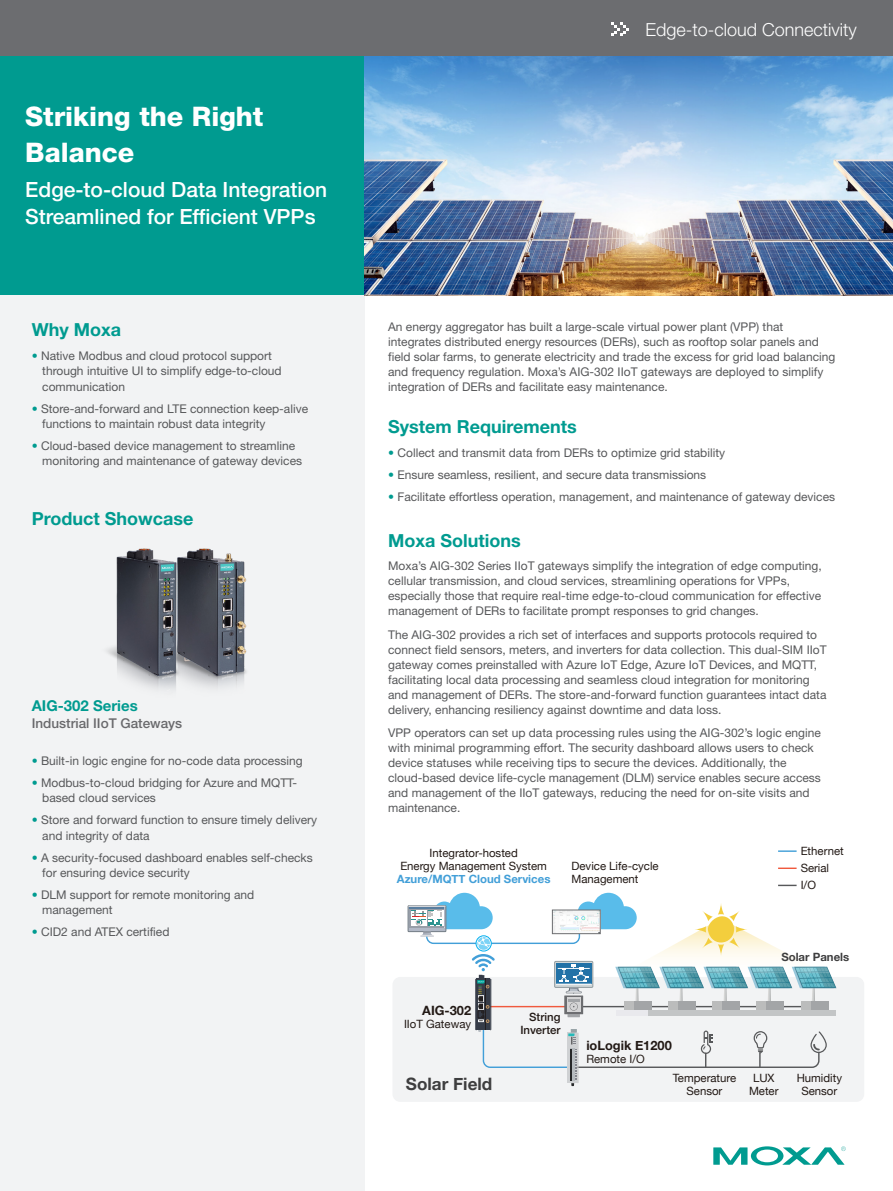
<style>
.page{position:relative;width:893px;height:1191px;background:#fff}
.page>*{position:absolute;margin:0;border:0;box-sizing:border-box;transform-origin:0 0}
.段落樣式2{font:800 27px/36px "Helvetica Neue LT Std";color:#fff}
.段落樣式2-2{font:500 21px/27px "Helvetica Neue LT Std";color:#fff}
.Paragraph_Style_8{font:700 18px "Helvetica Neue LT Std";color:#009b90}
.Paragraph_Style_8-2{font:300 18px "Helvetica Neue LT Std";color:#fff}
.t1{font:700 17.1px "Helvetica Neue";color:#3e3e3f}
.段落樣式7{font:700 15px "Helvetica Neue LT Std";color:#009b90}
.段落樣式7-2{font:500 13.5px "Helvetica Neue LT Std";color:#69696c}
.t2{font:700 12.9px "Helvetica Neue";color:#221915}
.Paragraph_Style_3{font:12px/15px "Helvetica Neue";color:#57585a}
.BT{font:12px/15.3px "Helvetica Neue";color:#57585a}
.t3{font:11.4px/12.9px "Helvetica Neue";color:#221915;text-align:center}
.t4{font:500 11.4px/12.9px "Helvetica Neue";color:#221915;text-align:right}
.t5{font:700 11.4px "Helvetica Neue";color:#3e3e3f}
.s1{color:#009b90}
.s2{font-family:"Helvetica Neue LT Std";color:#009b90}
.s3{font-weight:700;color:#429fd8}
</style>
<div class="page">
<div style="left:0;top:55px;width:364px;height:241px;background:#009b90"></div>
<div style="left:0;top:296px;width:364px;height:895px;background:#f2f3f4"></div>
<img style="left:107px;top:548px;width:140px;height:142px">
<img style="left:364px;top:55px;width:529px;height:241px">
<div style="left:392px;top:977px;width:472px;height:124px;background:#f2f3f4;border-radius:8px"></div>
<svg style="left:778px;top:850px;width:19px;height:2px"></svg>
<svg style="left:778px;top:867px;width:19px;height:2px"></svg>
<svg style="left:778px;top:884px;width:19px;height:2px"></svg>
<div style="left:408px;top:905px;width:38px;height:26px;background:#b2b9c7"></div>
<div style="left:408px;top:905px;width:38px;height:26px;border:1px solid #727c84"></div>
<hr style="left:410px;top:927px;width:34px;height:1px;background:#e8e8e9">
<hr style="left:409px;top:906px;width:36px;height:1px;background:#e8e8e9">
<hr style="left:409px;top:907px;width:35px;height:2px;background:#597e9f">
<div style="left:409px;top:909px;width:35px;height:18px;background:#979ea8"></div>
<div style="left:411px;top:910px;width:16px;height:7px;background:#fff"></div>
<div style="left:411px;top:918px;width:16px;height:8px;background:#fff"></div>
<svg style="left:412px;top:892px;width:424px;height:194px"></svg>
<svg style="left:713px;top:1146px;width:133px;height:19px"></svg>
<div style="left:0;top:0;width:893px;height:55px;background:#6c6d70"></div>
<svg style="left:611px;top:22px;width:17px;height:14px"></svg>
<p class="段落樣式2" style="left:25px;top:98px;width:240px">Striking the Right<br>Balance</p>
<p class="段落樣式2-2" style="left:25px;top:176px;width:303px">Edge-to-cloud Data Integration<br>Streamlined for Efficient VPPs</p>
<p class="Paragraph_Style_8" style="left:32px;top:318px;width:91px">Why Moxa</p>
<p class="BT" style="left:42px;top:348px;width:241px;text-indent:-11px"><span class="s1">•</span> Native Modbus and cloud protocol support through intuitive UI to simplify edge-to-cloud communication</p>
<p class="BT" style="left:42px;top:400px;width:267px;text-indent:-11px"><span class="s1">•</span> Store-and-forward and LTE connection keep-alive functions to maintain robust data integrity</p>
<p class="BT" style="left:42px;top:438px;width:261px;text-indent:-11px"><span class="s1">•</span> Cloud-based device management to streamline monitoring and maintenance of gateway devices</p>
<p class="Paragraph_Style_8" style="left:32px;top:508px;width:163px">Product Showcase</p>
<p class="段落樣式7" style="left:32px;top:697px;width:108px">AIG-302 Series</p>
<p class="段落樣式7-2" style="left:32px;top:715px;width:152px">Industrial IIoT Gateways</p>
<p class="BT" style="left:32px;top:752px;width:272px"><span class="s2">•</span> Built-in logic engine for no-code data processing</p>
<p class="BT" style="left:42px;top:774px;width:256px;text-indent:-11px"><span class="s1">•</span> Modbus-to-cloud bridging for Azure and MQTT&shy;based cloud services</p>
<p class="BT" style="left:42px;top:812px;width:276px;text-indent:-11px"><span class="s1">•</span> Store and forward function to ensure timely delivery and integrity of data</p>
<p class="BT" style="left:42px;top:849px;width:272px;text-indent:-11px"><span class="s1">•</span> A security-focused dashboard enables self-checks for ensuring device security</p>
<p class="BT" style="left:42px;top:887px;width:214px;text-indent:-11px"><span class="s1">•</span> DLM support for remote monitoring and management</p>
<p class="BT" style="left:32px;top:924px;width:139px"><span class="s1">•</span> CID2 and ATEX certified</p>
<p class="Paragraph_Style_8-2" style="left:645px;top:19px;width:213px">Edge-to-cloud Connectivity</p>
<p class="Paragraph_Style_3" style="left:388px;top:319px;width:449px">An energy aggregator has built a large-scale virtual power plant (VPP) that integrates distributed energy resources (DERs), such as rooftop solar panels and field solar farms, to generate electricity and trade the excess for grid load balancing and frequency regulation. Moxa’s AIG-302 IIoT gateways are deployed to simplify integration of DERs and facilitate easy maintenance.</p>
<p class="Paragraph_Style_8" style="left:388px;top:416px;width:190px">System Requirements</p>
<p class="BT" style="left:388px;top:445px;width:338px"><span class="s2">•</span> Collect and transmit data from DERs to optimize grid stability</p>
<p class="BT" style="left:388px;top:467px;width:320px"><span class="s2">•</span> Ensure seamless, resilient, and secure data transmissions</p>
<p class="BT" style="left:388px;top:489px;width:448px"><span class="s2">•</span> Facilitate effortless operation, management, and maintenance of gateway devices</p>
<p class="Paragraph_Style_8" style="left:388px;top:529px;width:134px">Moxa Solutions</p>
<p class="Paragraph_Style_3" style="left:388px;top:558px;width:435px">Moxa’s AIG-302 Series IIoT gateways simplify the integration of edge computing, cellular transmission, and cloud services, streamlining operations for VPPs, especially those that require real-time edge-to-cloud communication for effective management of DERs to facilitate prompt responses to grid changes.</p>
<p class="Paragraph_Style_3" style="left:388px;top:627px;width:440px">The AIG-302 provides a rich set of interfaces and supports protocols required to connect field sensors, meters, and inverters for data collection. This dual-SIM IIoT gateway comes preinstalled with Azure IoT Edge, Azure IoT Devices, and MQTT, facilitating local data processing and seamless cloud integration for monitoring and management of DERs. The store-and-forward function guarantees intact data delivery, enhancing resiliency against downtime and data loss.</p>
<p class="Paragraph_Style_3" style="left:388px;top:725px;width:434px">VPP operators can set up data processing rules using the AIG-302’s logic engine with minimal programming effort. The security dashboard allows users to check device statuses while receiving tips to secure the devices. Additionally, the cloud-based device life-cycle management (DLM) service enables secure access and management of the IIoT gateways, reducing the need for on-site visits and maintenance.</p>
<p class="t3" style="left:397px;top:847px;width:155px">Integrator-hosted<br>Energy Management System<br><span class="s3">Azure/MQTT Cloud Services</span></p>
<p class="t3" style="left:571px;top:860px;width:89px;text-align:left">Device Life-cycle<br>Management</p>
<p class="t3" style="left:801px;top:843px;width:45px;line-height:17.1px;text-align:left">Ethernet<br>Serial<br>I/O</p>
<p class="t2" style="left:422px;top:1000px;width:50px">AIG-302</p>
<p class="t3" style="left:404px;top:1018px;width:69px">IIoT Gateway</p>
<p class="t1" style="left:406px;top:1070px;width:88px">Solar Field</p>
<p class="t4" style="left:520px;top:1009px;width:42px">String<br>Inverter</p>
<p class="t2" style="left:586px;top:1035px;width:87px">ioLogik E1200</p>
<p class="t3" style="left:586px;top:1052px;width:60px">Remote I/O</p>
<p class="t5" style="left:781px;top:948px;width:69px">Solar Panels</p>
<p class="t3" style="left:673px;top:1072px;width:65px">Temperature<br>Sensor</p>
<p class="t3" style="left:749px;top:1072px;width:31px">LUX<br>Meter</p>
<p class="t3" style="left:797px;top:1072px;width:47px">Humidity<br>Sensor</p>
</div>
